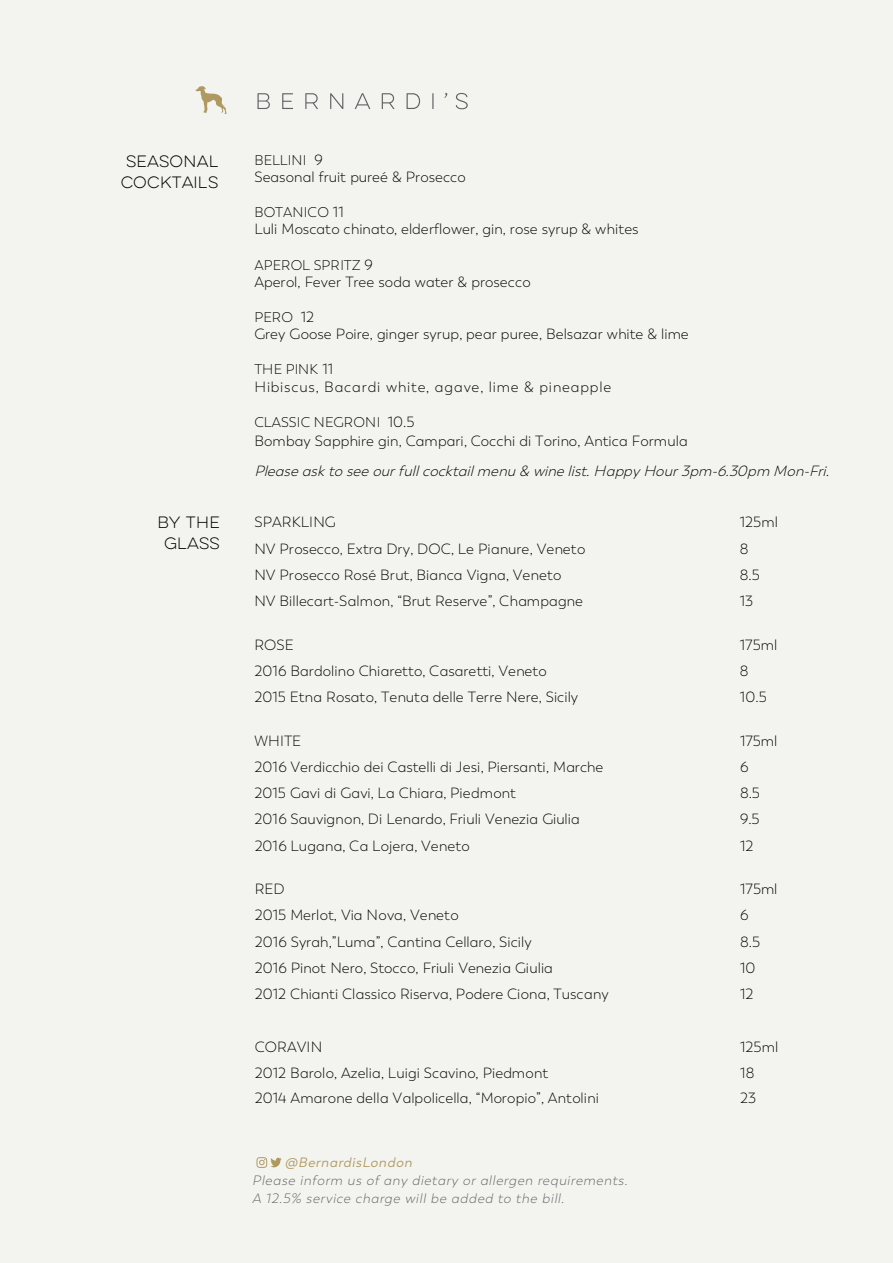
<style>
.page{position:relative;width:893px;height:1263px;background:#f3f3ef}
.page>*{position:absolute;margin:0;border:0;box-sizing:border-box;transform-origin:0 0}
.t1{font:300 14.7px "Trenda";letter-spacing:.005em;color:#000}
.t2{font:italic 300 14.7px "Trenda";color:#000}
.t3{font:300 14.7px "Trenda";letter-spacing:.055em;color:#000}
.t4{font:100 14.7px/20.9px "Eveleth Clean";letter-spacing:.005em;color:#000;text-align:center}
.t5{font:300 13.95px "Trenda";letter-spacing:.01em;color:#000}
.t6{font:italic 300 13.5px "Trenda";color:#636366}
.t7{font:italic 13.5px "Trenda";color:#ae9960}
.s1{font-size:14.7px}
</style>
<div class="page">
<svg style="left:195px;top:86px;width:32px;height:28px"></svg>
<svg style="left:257px;top:93px;width:13px;height:16px"></svg>
<svg style="left:282px;top:93px;width:11px;height:16px"></svg>
<svg style="left:305px;top:93px;width:13px;height:16px"></svg>
<svg style="left:330px;top:93px;width:13px;height:16px"></svg>
<svg style="left:355px;top:93px;width:15px;height:16px"></svg>
<svg style="left:382px;top:93px;width:12px;height:16px"></svg>
<svg style="left:407px;top:93px;width:13px;height:16px"></svg>
<svg style="left:432px;top:93px;width:1px;height:16px"></svg>
<svg style="left:456px;top:93px;width:12px;height:16px"></svg>
<svg style="left:256px;top:1157px;width:26px;height:11px"></svg>
<p class="t4" style="left:121px;top:151px;width:99px">SEASONAL<br>COCKTAILS</p>
<p class="t4" style="left:157px;top:512px;width:64px">BY THE<br>GLASS</p>
<p class="t5" style="left:254px;top:152px;width:70px">BELLINI <span class="s1">9</span></p>
<p class="t1" style="left:254px;top:169px;width:213px">Seasonal fruit pureé &amp; Prosecco</p>
<p class="t5" style="left:254px;top:204px;width:91px">BOTANICO <span class="s1">11</span></p>
<p class="t1" style="left:254px;top:221px;width:386px">Luli Moscato chinato, elderflower, gin, rose syrup &amp; whites</p>
<p class="t5" style="left:254px;top:257px;width:120px">APEROL SPRITZ <span class="s1">9</span></p>
<p class="t1" style="left:254px;top:273px;width:278px">Aperol, Fever Tree soda water &amp; prosecco</p>
<p class="t5" style="left:254px;top:309px;width:61px">PERO <span class="s1">12</span></p>
<p class="t1" style="left:254px;top:326px;width:436px">Grey Goose Poire, ginger syrup, pear puree, Belsazar white &amp; lime</p>
<p class="t5" style="left:254px;top:361px;width:80px">THE PINK <span class="s1">11</span></p>
<p class="t3" style="left:254px;top:378px;width:358px">Hibiscus, Bacardi white, agave, lime &amp; pineapple</p>
<p class="t5" style="left:254px;top:414px;width:162px">CLASSIC NEGRONI <span class="s1">10.5</span></p>
<p class="t1" style="left:254px;top:433px;width:435px">Bombay Sapphire gin, Campari, Cocchi di Torino, Antica Formula</p>
<p class="t2" style="left:254px;top:463px;width:580px">Please askto see ourfullcocktailmenu &amp; wine list.HappyHour3pm-6.30pm Mon-Fri.</p>
<p class="t1" style="left:254px;top:514px;width:83px">SPARKLING</p>
<p class="t1" style="left:740px;top:514px;width:40px">125ml</p>
<p class="t1" style="left:254px;top:540px;width:332px">NV Prosecco, Extra Dry, DOC, Le Pianure, Veneto</p>
<p class="t1" style="left:740px;top:540px;width:10px">8</p>
<p class="t1" style="left:254px;top:566px;width:309px">NV Prosecco Rosé Brut, Bianca Vigna, Veneto</p>
<p class="t1" style="left:740px;top:566px;width:21px">8.5</p>
<p class="t1" style="left:254px;top:593px;width:330px">NV Billecart-Salmon, “Brut Reserve”, Champagne</p>
<p class="t1" style="left:740px;top:593px;width:15px">13</p>
<p class="t1" style="left:254px;top:636px;width:41px">ROSE</p>
<p class="t1" style="left:740px;top:636px;width:39px">175ml</p>
<p class="t1" style="left:255px;top:662px;width:294px">2016 Bardolino Chiaretto, Casaretti, Veneto</p>
<p class="t1" style="left:740px;top:662px;width:10px">8</p>
<p class="t1" style="left:255px;top:689px;width:325px">2015 Etna Rosato, Tenuta delle Terre Nere, Sicily</p>
<p class="t1" style="left:740px;top:689px;width:28px">10.5</p>
<p class="t1" style="left:255px;top:732px;width:48px">WHITE</p>
<p class="t1" style="left:740px;top:732px;width:39px">175ml</p>
<p class="t1" style="left:255px;top:758px;width:350px">2016 Verdicchio dei Castelli di Jesi, Piersanti, Marche</p>
<p class="t1" style="left:740px;top:758px;width:10px">6</p>
<p class="t1" style="left:255px;top:785px;width:263px">2015 Gavi di Gavi, La Chiara, Piedmont</p>
<p class="t1" style="left:740px;top:785px;width:21px">8.5</p>
<p class="t1" style="left:255px;top:811px;width:327px">2016 Sauvignon, Di Lenardo, Friuli Venezia Giulia</p>
<p class="t1" style="left:740px;top:811px;width:21px">9.5</p>
<p class="t1" style="left:255px;top:837px;width:217px">2016 Lugana, Ca Lojera, Veneto</p>
<p class="t1" style="left:740px;top:837px;width:15px">12</p>
<p class="t1" style="left:255px;top:880px;width:31px">RED</p>
<p class="t1" style="left:740px;top:880px;width:39px">175ml</p>
<p class="t1" style="left:255px;top:907px;width:205px">2015 Merlot, Via Nova, Veneto</p>
<p class="t1" style="left:740px;top:907px;width:10px">6</p>
<p class="t1" style="left:255px;top:933px;width:278px">2016 Syrah,”Luma”, Cantina Cellaro, Sicily</p>
<p class="t1" style="left:740px;top:933px;width:21px">8.5</p>
<p class="t1" style="left:255px;top:959px;width:300px">2016 Pinot Nero, Stocco, Friuli Venezia Giulia</p>
<p class="t1" style="left:740px;top:959px;width:17px">10</p>
<p class="t1" style="left:255px;top:985px;width:355px">2012 Chianti Classico Riserva, Podere Ciona, Tuscany</p>
<p class="t1" style="left:740px;top:985px;width:15px">12</p>
<p class="t1" style="left:255px;top:1038px;width:69px">CORAVIN</p>
<p class="t1" style="left:740px;top:1038px;width:40px">125ml</p>
<p class="t1" style="left:255px;top:1064px;width:295px">2012 Barolo, Azelia, Luigi Scavino, Piedmont</p>
<p class="t1" style="left:740px;top:1064px;width:16px">18</p>
<p class="t1" style="left:255px;top:1090px;width:345px">2014 Amarone della Valpolicella, “Moropio”, Antolini</p>
<p class="t1" style="left:740px;top:1090px;width:17px">23</p>
<p class="t7" style="left:285px;top:1154px;width:132px">@BernardisLondon</p>
<p class="t6" style="left:252px;top:1172px;width:379px">Please inform us of any dietary or allergen requirements.</p>
<p class="t6" style="left:252px;top:1190px;width:316px">A 12.5% service charge will be added to the bill.</p>
</div>
